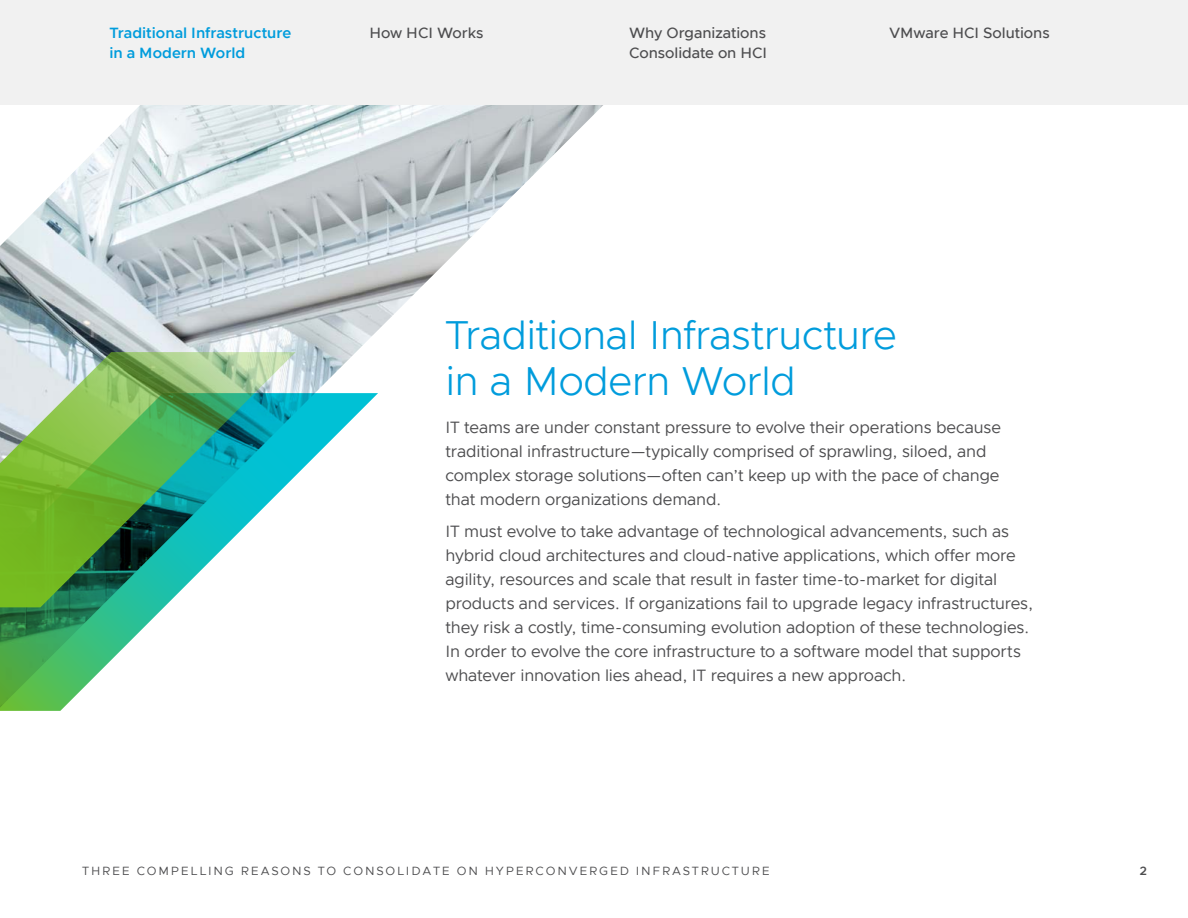
<style>
.page{position:relative;width:1188px;height:918px;background:#fff}
.page>*{position:absolute;margin:0;border:0;box-sizing:border-box;transform-origin:0 0}
.EB-BODY_MAIN_HEAD{font:300 40.5px/46.5px "Metropolis";letter-spacing:-.02em;color:#009cdc}
.EB-BODY_TEXT{font:16.5px/24px "Metropolis";letter-spacing:-.01em;color:#4d4d4f}
.EB-NAV_BAR{font:500 15px/19.5px "Metropolis";letter-spacing:-.005em;color:#4d4d4f}
.EB-NAV_BAR_HEAD{font:600 15px/19.5px "Metropolis";color:#009cdc}
.t1{font:12px "Metropolis";letter-spacing:.15em;color:#4d4d4f}
.t2{font:600 12px "Metropolis";color:#4d4d4f}
</style>
<div class="page">
<img style="left:0;top:105px;width:603px;height:288px">
<svg style="left:0;top:393px;width:378px;height:318px"></svg>
<img style="left:0;top:352px;width:296px;height:255px">
<div style="left:0;top:0;width:1188px;height:105px;background:#f1f1f1"></div>
<p class="EB-NAV_BAR_HEAD" style="left:110px;top:23px;width:183px">Traditional Infrastructure in a Modern World</p>
<p class="EB-NAV_BAR" style="left:369px;top:23px;width:116px">How HCI Works</p>
<p class="EB-NAV_BAR" style="left:629px;top:23px;width:139px">Why Organizations<br>Consolidate on HCI</p>
<p class="EB-NAV_BAR" style="left:889px;top:23px;width:162px">VMware HCI Solutions</p>
<p class="EB-BODY_MAIN_HEAD" style="left:446px;top:312px;width:453px">Traditional Infrastructure in a Modern World</p>
<p class="EB-BODY_TEXT" style="left:446px;top:415px;width:557px">IT teams are under constant pressure to evolve their operations because traditional infrastructure—typically comprised of sprawling, siloed, and complex storage solutions—often can’t keep up with the pace of change that modern organizations demand.</p>
<p class="EB-BODY_TEXT" style="left:446px;top:519px;width:589px">IT must evolve to take advantage of technological advancements, such as hybrid cloud architectures and cloud-native applications, which offer more agility, resources and scale that result in faster time-to-market for digital products and services. If organizations fail to upgrade legacy infrastructures, they risk a costly, time-consuming evolution adoption of these technologies.<br>In order to evolve the core infrastructure to a software model that supports whatever innovation lies ahead, IT requires a new approach.</p>
<p class="t1" style="left:82px;top:864px;width:689px">THREE COMPELLING REASONS TO CONSOLIDATE ON HYPERCONVERGED INFRASTRUCTURE</p>
<p class="t2" style="left:1140px;top:864px;width:9px">2</p>
</div>
